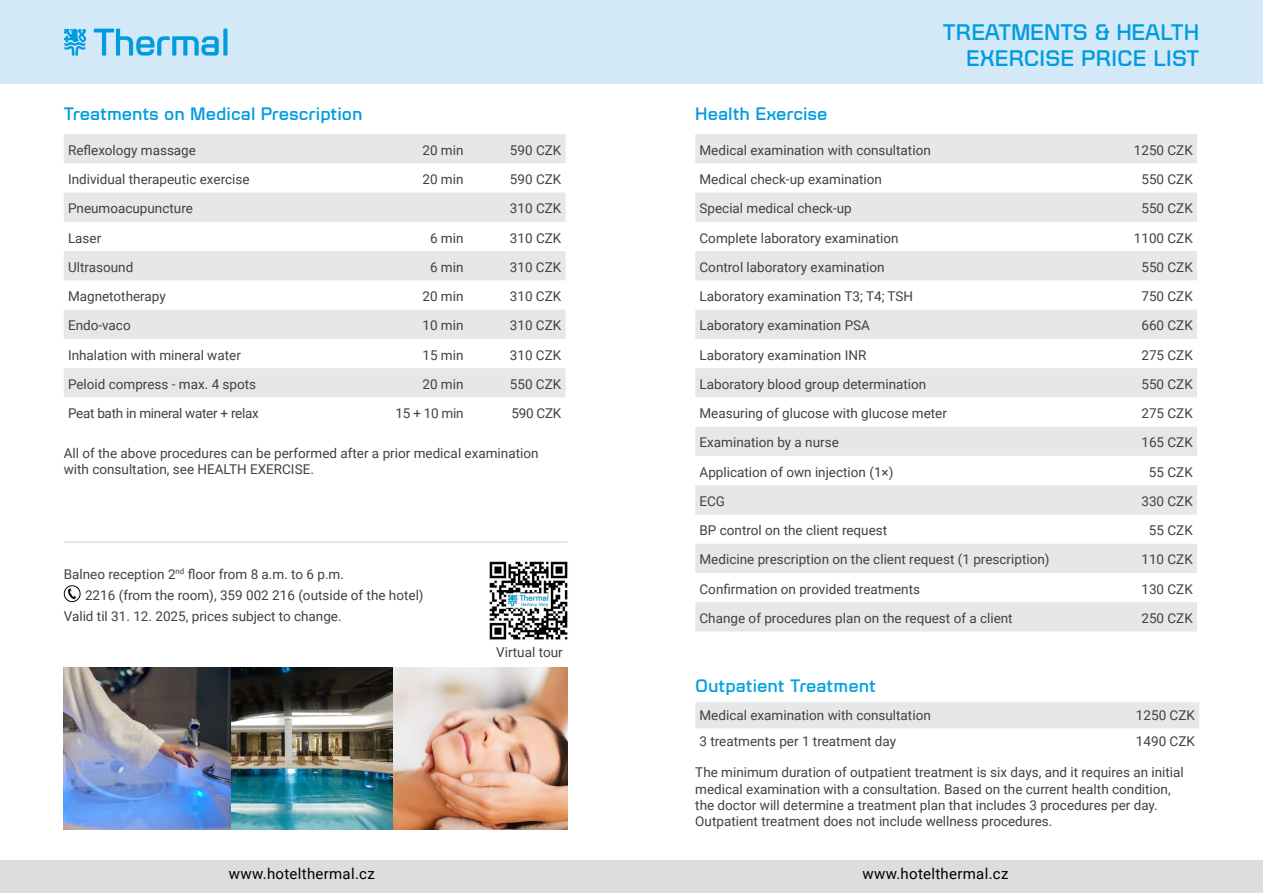
<style>
.page{position:relative;width:1263px;height:893px;background:#fff}
.page>*{position:absolute;margin:0;border:0;box-sizing:border-box;transform-origin:0 0}
.t1{font:22.5px/25.5px "BC Barell Thermal";color:#009ce0;text-align:right}
.t2{font:18px "BC Barell Thermal";color:#009ce0}
.t3{font:18px "BC Barell Thermal";color:#00a2e2}
.t4{font:15px "Roboto";letter-spacing:.02em;color:#000}
.t5{font:13.5px/16.2px "Roboto";color:#414042}
.t6{font:13.5px "Roboto";letter-spacing:-.02em;color:#414042}
</style>
<div class="page">
<div style="left:0;top:0;width:1263px;height:84px;background:#d4e9f8"></div>
<svg style="left:695px;top:134px;width:502px;height:497px;fill:#e6e7e8"></svg>
<svg style="left:64px;top:134px;width:502px;height:263px;fill:#e6e7e8"></svg>
<svg style="left:63px;top:28px;width:24px;height:28px"></svg>
<svg style="left:94px;top:29px;width:125px;height:27px"></svg>
<svg style="left:223px;top:29px;width:4px;height:27px"></svg>
<img style="left:64px;top:668px;width:504px;height:161px">
<div style="left:0;top:861px;width:1263px;height:32px;background:#dcddde"></div>
<div style="left:695px;top:702px;width:504px;height:26px;background:#e6e7e8"></div>
<svg style="left:64px;top:585px;width:17px;height:17px"></svg>
<img style="left:489px;top:561px;width:79px;height:79px">
<hr style="left:64px;top:541px;width:504px;height:2px;background:#dcddde">
<h1 class="t1" style="left:943px;top:19px;width:258px">TREATMENTS &amp; HEALTH<br>EXERCISE PRICE LIST</h1>
<h2 class="t2" style="left:64px;top:103px;width:300px">Treatments on Medical Prescription</h2>
<h2 class="t2" style="left:695px;top:103px;width:134px">Health Exercise</h2>
<p class="t5" style="left:699px;top:141px;width:233px">Medical examination with consultation</p>
<p class="t5" style="left:1134px;top:141px;width:61px">1250 CZK</p>
<p class="t5" style="left:699px;top:171px;width:184px">Medical check-up examination</p>
<p class="t5" style="left:1141px;top:171px;width:53px">550 CZK</p>
<p class="t5" style="left:699px;top:200px;width:154px">Special medical check-up</p>
<p class="t5" style="left:1141px;top:200px;width:53px">550 CZK</p>
<p class="t5" style="left:699px;top:229px;width:201px">Complete laboratory examination</p>
<p class="t5" style="left:1134px;top:229px;width:61px">1100 CZK</p>
<p class="t5" style="left:699px;top:258px;width:186px">Control laboratory examination</p>
<p class="t5" style="left:1141px;top:258px;width:53px">550 CZK</p>
<p class="t5" style="left:699px;top:288px;width:215px">Laboratory examination T3; T4; TSH</p>
<p class="t5" style="left:1141px;top:288px;width:53px">750 CZK</p>
<p class="t5" style="left:699px;top:317px;width:172px">Laboratory examination PSA</p>
<p class="t5" style="left:1141px;top:317px;width:53px">660 CZK</p>
<p class="t5" style="left:699px;top:346px;width:168px">Laboratory examination INR</p>
<p class="t5" style="left:1141px;top:346px;width:53px">275 CZK</p>
<p class="t5" style="left:699px;top:375px;width:228px">Laboratory blood group determination</p>
<p class="t5" style="left:1141px;top:375px;width:53px">550 CZK</p>
<p class="t5" style="left:699px;top:405px;width:249px">Measuring of glucose with glucose meter</p>
<p class="t5" style="left:1141px;top:405px;width:53px">275 CZK</p>
<p class="t5" style="left:699px;top:434px;width:141px">Examination by a nurse</p>
<p class="t5" style="left:1141px;top:434px;width:53px">165 CZK</p>
<p class="t5" style="left:699px;top:463px;width:195px">Application of own injection (1×)</p>
<p class="t5" style="left:1149px;top:463px;width:45px">55 CZK</p>
<p class="t5" style="left:699px;top:492px;width:27px">ECG</p>
<p class="t5" style="left:1141px;top:492px;width:53px">330 CZK</p>
<p class="t5" style="left:699px;top:522px;width:189px">BP control on the client request</p>
<p class="t5" style="left:1149px;top:522px;width:45px">55 CZK</p>
<p class="t5" style="left:699px;top:551px;width:351px">Medicine prescription on the client request (1 prescription)</p>
<p class="t5" style="left:1141px;top:551px;width:53px">110 CZK</p>
<p class="t5" style="left:699px;top:580px;width:222px">Confirmation on provided treatments</p>
<p class="t5" style="left:1141px;top:580px;width:53px">130 CZK</p>
<p class="t5" style="left:699px;top:609px;width:315px">Change of procedures plan on the request of a client</p>
<p class="t5" style="left:1141px;top:609px;width:53px">250 CZK</p>
<p class="t5" style="left:68px;top:141px;width:129px">Reflexology massage</p>
<p class="t5" style="left:422px;top:141px;width:43px">20 min</p>
<p class="t5" style="left:510px;top:141px;width:53px">590 CZK</p>
<p class="t5" style="left:68px;top:171px;width:183px">Individual therapeutic exercise</p>
<p class="t5" style="left:422px;top:171px;width:43px">20 min</p>
<p class="t5" style="left:510px;top:171px;width:53px">590 CZK</p>
<p class="t5" style="left:68px;top:200px;width:126px">Pneumoacupuncture</p>
<p class="t5" style="left:510px;top:200px;width:53px">310 CZK</p>
<p class="t5" style="left:68px;top:229px;width:35px">Laser</p>
<p class="t5" style="left:430px;top:229px;width:35px">6 min</p>
<p class="t5" style="left:510px;top:229px;width:53px">310 CZK</p>
<p class="t5" style="left:68px;top:258px;width:67px">Ultrasound</p>
<p class="t5" style="left:430px;top:258px;width:35px">6 min</p>
<p class="t5" style="left:510px;top:258px;width:53px">310 CZK</p>
<p class="t5" style="left:68px;top:288px;width:99px">Magnetotherapy</p>
<p class="t5" style="left:422px;top:288px;width:43px">20 min</p>
<p class="t5" style="left:510px;top:288px;width:53px">310 CZK</p>
<p class="t5" style="left:68px;top:317px;width:64px">Endo-vaco</p>
<p class="t5" style="left:422px;top:317px;width:43px">10 min</p>
<p class="t5" style="left:510px;top:317px;width:53px">310 CZK</p>
<p class="t5" style="left:68px;top:346px;width:174px">Inhalation with mineral water</p>
<p class="t5" style="left:422px;top:346px;width:43px">15 min</p>
<p class="t5" style="left:510px;top:346px;width:53px">310 CZK</p>
<p class="t5" style="left:68px;top:375px;width:190px">Peloid compress - max. 4 spots</p>
<p class="t5" style="left:422px;top:375px;width:43px">20 min</p>
<p class="t5" style="left:510px;top:375px;width:53px">550 CZK</p>
<p class="t6" style="left:68px;top:404px;width:192px">Peat bath in mineral water + relax</p>
<p class="t5" style="left:396px;top:405px;width:69px">15 + 10 min</p>
<p class="t5" style="left:511px;top:405px;width:51px">590 CZK</p>
<p class="t5" style="left:64px;top:445px;width:476px">All of the above procedures can be performed after a prior medical examination with consultation, see HEALTH EXERCISE.</p>
<p class="t5" style="left:64px;top:565px;width:282px">Balneo reception 2<sup>nd</sup> floor from 8 a.m. to 6 p.m.</p>
<p class="t5" style="left:85px;top:586px;width:340px">2216 (from the room), 359 002 216 (outside of the hotel)</p>
<p class="t5" style="left:64px;top:607px;width:279px">Valid til 31. 12. 2025, prices subject to change.</p>
<p class="t5" style="left:496px;top:643px;width:68px">Virtual tour</p>
<h2 class="t3" style="left:695px;top:675px;width:182px">Outpatient Treatment</h2>
<p class="t5" style="left:699px;top:706px;width:233px">Medical examination with consultation</p>
<p class="t5" style="left:1136px;top:706px;width:61px">1250 CZK</p>
<p class="t5" style="left:699px;top:732px;width:198px">3 treatments per 1 treatment day</p>
<p class="t5" style="left:1136px;top:732px;width:61px">1490 CZK</p>
<p class="t5" style="left:695px;top:764px;width:490px">The minimum duration of outpatient treatment is six days, and it requires an initial medical examination with a consultation. Based on the current health condition, the doctor will determine a treatment plan that includes 3 procedures per day.<br>Outpatient treatment does not include wellness procedures.</p>
<p class="t4" style="left:229px;top:863px;width:147px">www.hotelthermal.cz</p>
<p class="t4" style="left:862px;top:863px;width:147px">www.hotelthermal.cz</p>
</div>
